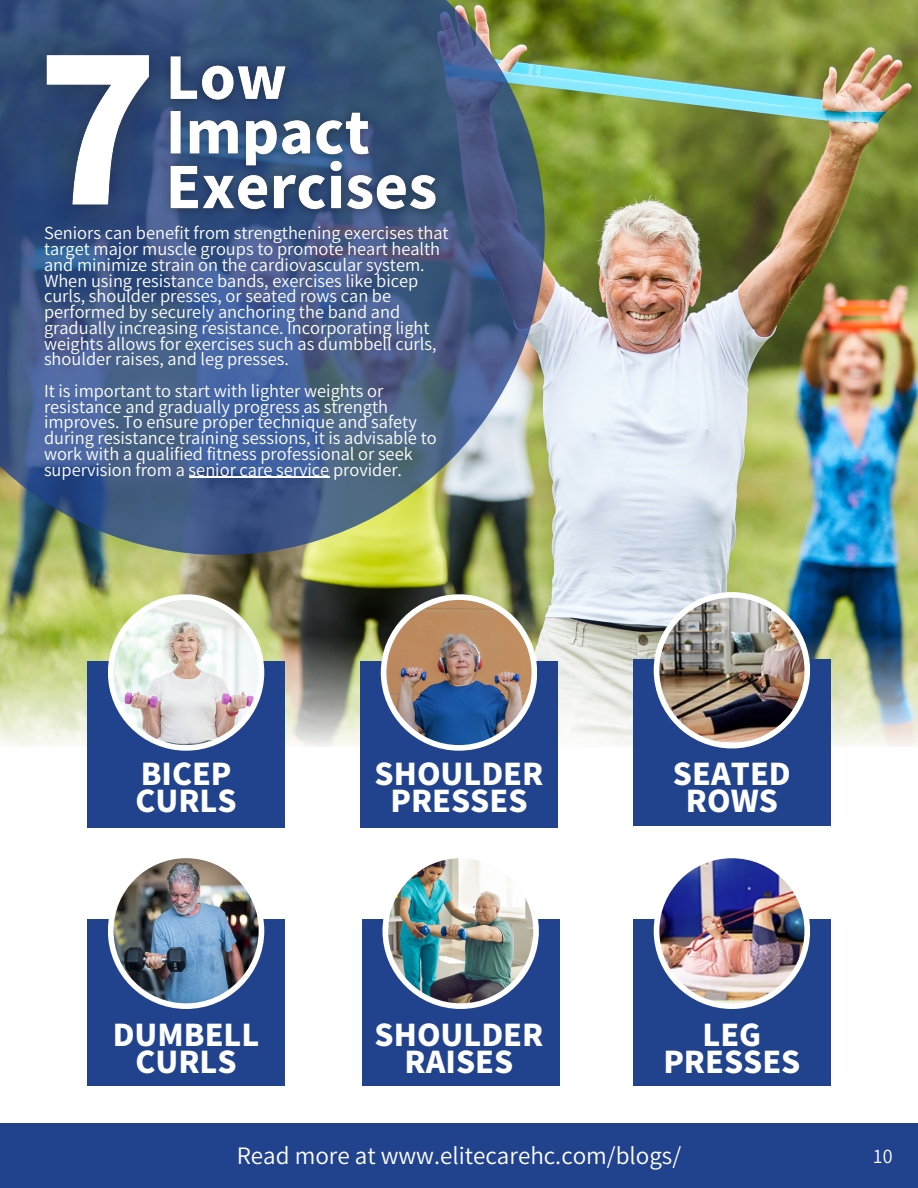
<style>
.page{position:relative;width:918px;height:1188px;background:#fff}
.page>*{position:absolute;margin:0;border:0;box-sizing:border-box;transform-origin:0 0}
.t1{font:800 30px/27px "Source Han Sans JP";color:#fff}
.t2{font:22.5px "Source Han Sans JP";color:#fff}
.t3{font:18px "Source Han Sans JP";color:#fff}
.t4{font:16.5px/15.8px "Source Han Sans JP";color:#fff}
</style>
<div class="page">
<img style="left:0;top:0;width:918px;height:637px">
<img style="left:0;top:637px;width:918px;height:110px">
<svg style="left:0;top:0;width:545px;height:555px;background:#536a85"></svg>
<div style="left:87px;top:661px;width:198px;height:167px;background:#21428d"></div>
<div style="left:108px;top:594px;width:156px;height:157px;background:#fff;border-radius:50%"></div>
<img style="left:114px;top:600px;width:145px;height:145px;border-radius:50%">
<div style="left:360px;top:661px;width:198px;height:167px;background:#21428d"></div>
<div style="left:381px;top:594px;width:156px;height:157px;background:#fff;border-radius:50%"></div>
<img style="left:386px;top:600px;width:146px;height:145px;border-radius:50%">
<div style="left:633px;top:659px;width:198px;height:167px;background:#21428d"></div>
<div style="left:654px;top:592px;width:156px;height:156px;background:#fff;border-radius:50%"></div>
<img style="left:659px;top:598px;width:145px;height:145px;border-radius:50%">
<div style="left:87px;top:919px;width:198px;height:167px;background:#21428d"></div>
<div style="left:108px;top:853px;width:156px;height:156px;background:#fff;border-radius:50%"></div>
<img style="left:114px;top:858px;width:145px;height:145px;border-radius:50%">
<div style="left:362px;top:919px;width:197px;height:167px;background:#21428d"></div>
<div style="left:382px;top:853px;width:157px;height:156px;background:#fff;border-radius:50%"></div>
<img style="left:388px;top:858px;width:145px;height:145px;border-radius:50%">
<div style="left:633px;top:919px;width:198px;height:167px;background:#21428d"></div>
<div style="left:654px;top:853px;width:156px;height:156px;background:#fff;border-radius:50%"></div>
<img style="left:659px;top:858px;width:145px;height:145px;border-radius:50%">
<div style="left:0;top:1123px;width:918px;height:65px;background:#21428d"></div>
<img style="left:0;top:0;width:203px;height:271px">
<img style="left:155px;top:34px;width:297px;height:194px">
<hr style="left:189px;top:477px;width:140px;height:1px;background:#fff">
<p class="t4" style="left:44px;top:225px;width:406px">Seniors can benefit from strengthening exercises that target major muscle groups to promote heart health and minimize strain on the cardiovascular system.<br>When using resistance bands, exercises like bicep curls, shoulder presses, or seated rows can be performed by securely anchoring the band and gradually increasing resistance. Incorporating light weights allows for exercises such as dumbbell curls, shoulder raises, and leg presses.</p>
<p class="t4" style="left:44px;top:382px;width:394px">It is important to start with lighter weights or resistance and gradually progress as strength improves. To ensure proper technique and safety during resistance training sessions, it is advisable to work with a qualified fitness professional or seek supervision from a senior care service provider.</p>
<p class="t1" style="left:135px;top:759px;width:103px">BICEP<br>CURLS</p>
<p class="t1" style="left:375px;top:759px;width:170px">SHOULDER</p>
<p class="t1" style="left:390px;top:786px;width:139px">PRESSES</p>
<p class="t1" style="left:113px;top:1020px;width:148px">DUMBELL</p>
<p class="t1" style="left:135px;top:1047px;width:103px">CURLS</p>
<p class="t1" style="left:375px;top:1020px;width:170px">SHOULDER</p>
<p class="t1" style="left:405px;top:1047px;width:110px">RAISES</p>
<p class="t1" style="left:673px;top:759px;width:119px">SEATED</p>
<p class="t1" style="left:686px;top:786px;width:94px">ROWS</p>
<p class="t1" style="left:703px;top:1020px;width:60px">LEG</p>
<p class="t1" style="left:663px;top:1047px;width:139px">PRESSES</p>
<p class="t2" style="left:237px;top:1138px;width:446px">Read more at www.elitecarehc.com/blogs/</p>
<p class="t3" style="left:873px;top:1142px;width:21px">10</p>
</div>
